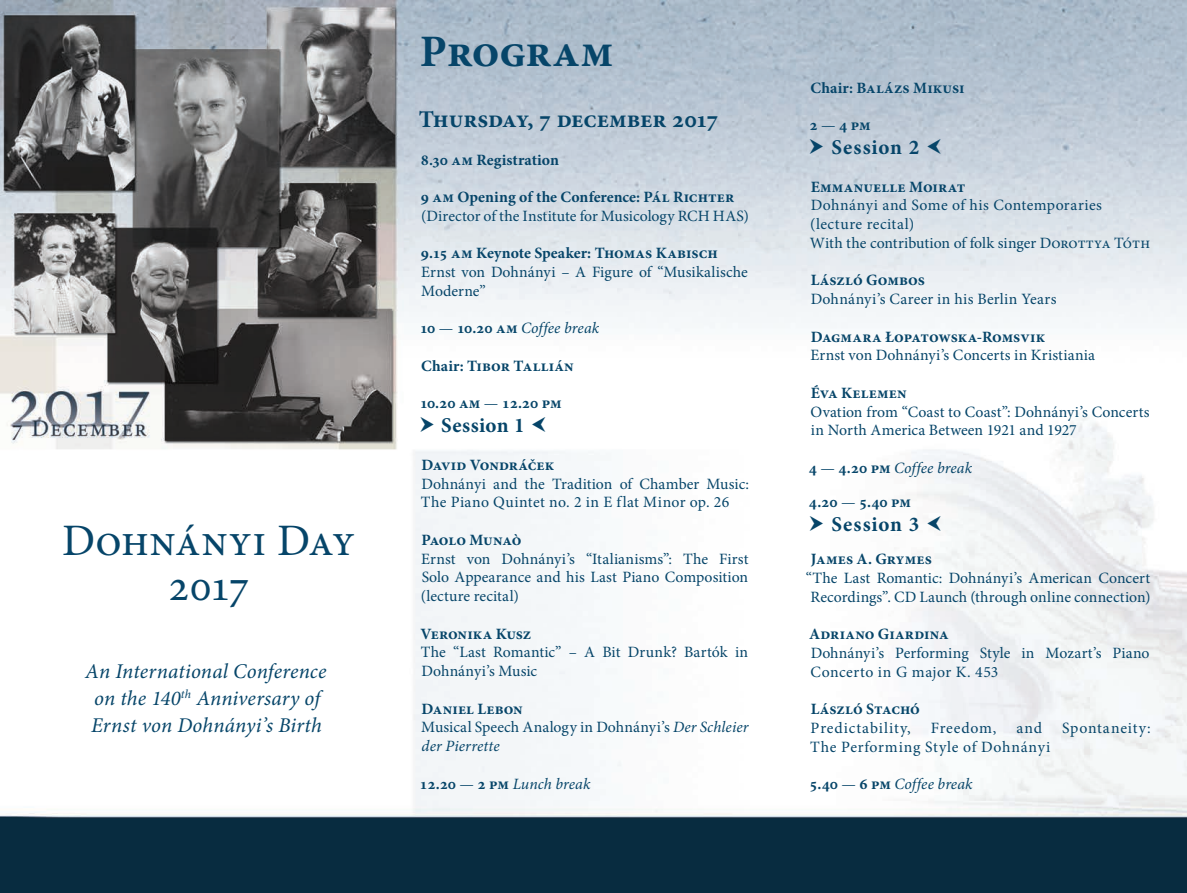
<style>
.page{position:relative;width:1187px;height:893px;background:#fff}
.page>*{position:absolute;margin:0;border:0;box-sizing:border-box;transform-origin:0 0}
.t1{font:45px/45px "Minion Pro";letter-spacing:-.005em;color:#064569;text-align:center}
.t2{font:700 45px "Minion Pro";letter-spacing:-.005em;color:#064569}
.t3{font:700 24px "Minion Pro";letter-spacing:-.005em;color:#064569}
.t4{font:italic 21px/27px "Minion Pro";letter-spacing:.005em;color:#064569}
.t5{font:700 21px "Minion Pro";color:#064569}
.t6{font:15.75px/18.8px "Minion Pro";letter-spacing:.005em;color:#064569}
.t7{font:700 15.75px/33.8px "Minion Pro";letter-spacing:.005em;color:#064569}
.t8{font:italic 15.75px "Minion Pro";letter-spacing:.005em;color:#064569}
.t9{font:15.75px "Minion Pro";letter-spacing:.035em;color:#064569}
.t10{font:15.75px "Minion Pro";letter-spacing:.06em;color:#064569}
.t11{font:700 15.75px "Minion Pro";letter-spacing:-.015em;color:#064569}
.s1{font-weight:700;font-style:normal}
.s2{font-style:normal}
.s3{font-weight:400}
.s4{font-weight:700}
.s5{font-style:italic}
.s6{font-weight:400;font-style:italic}
</style>
<div class="page">
<img style="left:0;top:0;width:1186px;height:893px">
<svg style="left:420px;top:417px;width:14px;height:15px"></svg>
<svg style="left:532px;top:417px;width:13px;height:15px"></svg>
<svg style="left:809px;top:139px;width:14px;height:15px"></svg>
<svg style="left:927px;top:139px;width:13px;height:15px"></svg>
<svg style="left:809px;top:515px;width:14px;height:16px"></svg>
<svg style="left:927px;top:515px;width:13px;height:16px"></svg>
<h1 class="t1" style="left:62px;top:518px;width:294px">Dohnányi Day<br>2017</h1>
<h3 class="t4" style="left:85px;top:657px;width:243px">An International Conference on the 140<sup>th</sup> Anniversary of<br>Ernst von Dohnányi’s Birth</h3>
<h1 class="t2" style="left:420px;top:20px;width:195px">Program</h1>
<h2 class="t3" style="left:419px;top:103px;width:301px">Thursday, 7 december 2017</h2>
<p class="t7" style="left:421px;top:143px;width:139px">8.30 am Registration</p>
<p class="t7" style="left:421px;top:180px;width:315px">9 am Opening of the Conference: Pál Richter</p>
<p class="t6" style="left:421px;top:207px;width:329px">(Director of the Institute for Musicology RCH HAS)</p>
<p class="t7" style="left:421px;top:236px;width:298px">9.15 am Keynote Speaker: Thomas Kabisch</p>
<p class="t6" style="left:421px;top:263px;width:328px">Ernst von Dohnányi – A Figure of “Musikalische<br>Moderne”</p>
<p class="t8" style="left:419px;top:318px;width:181px"><span class="s1">10</span> <span class="s2">—</span> <span class="s1">10.20 am</span> Coffee break</p>
<p class="t7" style="left:421px;top:349px;width:154px">Chair: Tibor Tallián</p>
<p class="t7" style="left:419px;top:386px;width:144px">10.20 am <span class="s3">—</span> 12.20 pm</p>
<h3 class="t5" style="left:441px;top:411px;width:85px">Session 1</h3>
<p class="t7" style="left:421px;top:448px;width:134px">David Vondráček</p>
<p class="t6" style="left:421px;top:474px;width:329px">Dohnányi and the Tradition of Chamber Music:<br>The Piano Quintet no. 2 in E flat Minor op. 26</p>
<p class="t11" style="left:421px;top:529px;width:102px">Paolo Munaò</p>
<p class="t6" style="left:421px;top:549px;width:329px;text-align:justify">Ernst von Dohnányi’s “Italianisms”: The First Solo Appearance and his Last Piano Composition (lecture recital)</p>
<p class="t7" style="left:420px;top:617px;width:112px">Veronika Kusz</p>
<p class="t6" style="left:421px;top:643px;width:329px">The “Last Romantic” – A Bit Drunk? Bartók in<br>Dohnányi’s Music</p>
<p class="t6" style="left:421px;top:699px;width:329px"><span class="s4">Daniel Lebon<br></span>Musical Speech Analogy in Dohnányi’s <span class="s5">Der Schleier der Pierrette</span></p>
<p class="t8" style="left:419px;top:773px;width:172px"><span class="s1">12.20</span> <span class="s2">—</span> <span class="s1">2 pm</span> Lunch break</p>
<p class="t7" style="left:810px;top:70px;width:155px">Chair: Balázs Mikusi</p>
<p class="t7" style="left:809px;top:108px;width:63px">2 <span class="s3">—</span> 4 pm</p>
<h3 class="t5" style="left:831px;top:133px;width:89px">Session 2</h3>
<p class="t7" style="left:810px;top:170px;width:156px">Emmanuelle Moirat</p>
<p class="t6" style="left:809px;top:196px;width:342px">Dohnányi and Some of his Contemporaries (lecture recital)<br>With the contribution of folk singer Dorottya Tóth</p>
<p class="t7" style="left:810px;top:263px;width:116px">László Gombos</p>
<p class="t6" style="left:810px;top:290px;width:247px">Dohnányi’s Career in his Berlin Years</p>
<p class="t7" style="left:810px;top:320px;width:236px">Dagmara Łopatowska-Romsvik</p>
<p class="t6" style="left:810px;top:346px;width:286px">Ernst von Dohnányi’s Concerts in Kristiania</p>
<p class="t7" style="left:810px;top:376px;width:97px">Éva Kelemen</p>
<p class="t6" style="left:810px;top:402px;width:340px">Ovation from “Coast to Coast”: Dohnányi’s Concerts in North America Between 1921 and 1927</p>
<p class="t7" style="left:808px;top:451px;width:165px">4 <span class="s3">—</span> 4.20 pm <span class="s6">Coffee break<br></span>4.20 <span class="s3">—</span> 5.40 pm</p>
<h3 class="t5" style="left:831px;top:509px;width:89px">Session 3</h3>
<p class="t7" style="left:810px;top:542px;width:123px">James A. Grymes</p>
<p class="t6" style="left:805px;top:569px;width:346px;text-align:center">“The Last Romantic: Dohnányi’s American Concert<br>Recordings”. CD Launch (through online connection)</p>
<p class="t7" style="left:809px;top:617px;width:141px">Adriano Giardina</p>
<p class="t6" style="left:810px;top:644px;width:340px">Dohnányi’s Performing Style in Mozart’s Piano<br>Concerto in G major K. 453</p>
<p class="t7" style="left:810px;top:692px;width:111px">László Stachó</p>
<p class="t10" style="left:810px;top:718px;width:102px">Predictability,</p>
<p class="t6" style="left:930px;top:719px;width:67px">Freedom,</p>
<p class="t6" style="left:1016px;top:719px;width:27px">and</p>
<p class="t6" style="left:1061px;top:719px;width:90px">Spontaneity:</p>
<p class="t9" style="left:810px;top:736px;width:241px">The Performing Style of Dohnányi</p>
<p class="t8" style="left:809px;top:774px;width:165px"><span class="s1">5.40</span> <span class="s2">—</span> <span class="s1">6 pm</span> Coffee break</p>
</div>
